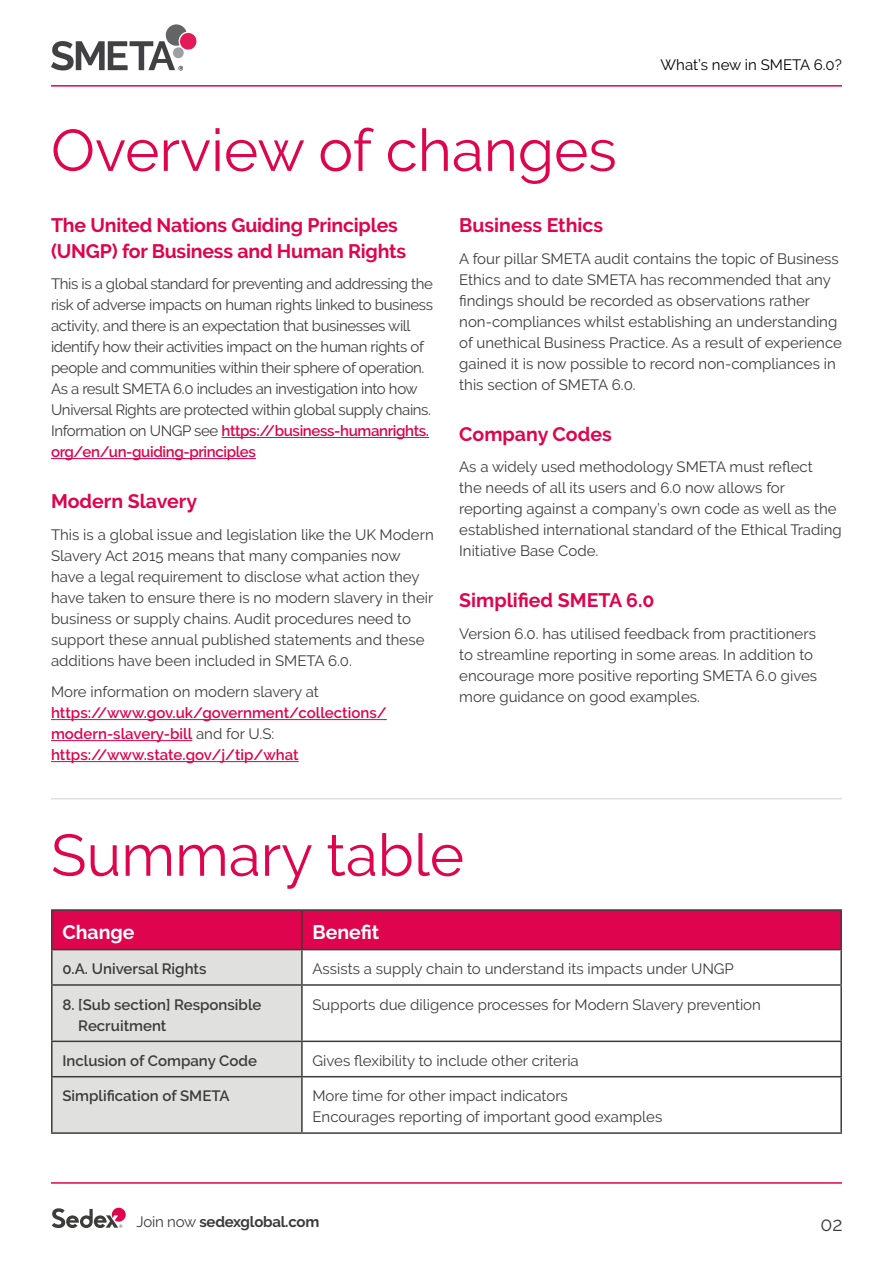
<style>
.page{position:relative;width:893px;height:1263px;background:#fff}
.page>*{position:absolute;margin:0;border:0;box-sizing:border-box;transform-origin:0 0}
.t1{font:58.5px "Raleway";color:#de044d}
.t2{font:700 19.5px/25.5px "Raleway";letter-spacing:-.01em;color:#de044d}
.t3{font:700 19.5px "Raleway";color:#fff}
.t4{font:19.5px "Raleway";color:#3c3c3b}
.t5{font:15px/21px "Raleway";color:#3c3c3b}
.t6{font:15px/21px "Raleway";letter-spacing:-.025em;color:#3c3c3b}
.t7{font:600 15px/21px "Raleway";color:#de044d}
.t8{font:600 15px/21px "Raleway";color:#3c3c3b}
.t9{font:700 15px "Raleway";letter-spacing:-.015em;color:#3c3c3b}
.t10{font:15px "Raleway";color:#000}
.s1{font-weight:600;color:#de044d}
.s2{font-weight:400;color:#3c3c3b}
.s3{font-weight:400}
</style>
<div class="page">
<hr style="left:51px;top:85px;width:791px;height:2px;background:#de044d">
<svg style="left:51px;top:24px;width:146px;height:46px"></svg>
<hr style="left:51px;top:1182px;width:791px;height:2px;background:#de044d">
<svg style="left:52px;top:1208px;width:74px;height:20px"></svg>
<hr style="left:221px;top:437px;width:208px;height:1px;background:#de044d">
<hr style="left:51px;top:458px;width:205px;height:1px;background:#de044d">
<hr style="left:51px;top:719px;width:336px;height:1px;background:#de044d">
<hr style="left:51px;top:740px;width:141px;height:1px;background:#de044d">
<hr style="left:51px;top:761px;width:248px;height:1px;background:#de044d">
<div style="left:53px;top:911px;width:787px;height:38px;background:#de044d"></div>
<div style="left:53px;top:950px;width:248px;height:182px;background:#e0e0df"></div>
<hr style="left:51px;top:909px;width:251px;height:2px;background:#3c3c3b">
<hr style="left:51px;top:911px;width:2px;height:38px;background:#3c3c3b">
<hr style="left:302px;top:909px;width:540px;height:2px;background:#3c3c3b">
<hr style="left:301px;top:911px;width:2px;height:38px;background:#3c3c3b">
<hr style="left:840px;top:911px;width:2px;height:38px;background:#3c3c3b">
<hr style="left:51px;top:949px;width:251px;height:1px;background:#3c3c3b">
<hr style="left:51px;top:950px;width:2px;height:34px;background:#3c3c3b">
<hr style="left:302px;top:949px;width:540px;height:1px;background:#3c3c3b">
<hr style="left:301px;top:950px;width:2px;height:34px;background:#3c3c3b">
<hr style="left:840px;top:950px;width:2px;height:34px;background:#3c3c3b">
<hr style="left:51px;top:984px;width:251px;height:2px;background:#3c3c3b">
<hr style="left:51px;top:986px;width:2px;height:54px;background:#3c3c3b">
<hr style="left:302px;top:984px;width:540px;height:2px;background:#3c3c3b">
<hr style="left:301px;top:986px;width:2px;height:54px;background:#3c3c3b">
<hr style="left:840px;top:986px;width:2px;height:54px;background:#3c3c3b">
<hr style="left:51px;top:1040px;width:251px;height:2px;background:#3c3c3b">
<hr style="left:51px;top:1042px;width:2px;height:34px;background:#3c3c3b">
<hr style="left:302px;top:1040px;width:540px;height:2px;background:#3c3c3b">
<hr style="left:301px;top:1042px;width:2px;height:34px;background:#3c3c3b">
<hr style="left:840px;top:1042px;width:2px;height:34px;background:#3c3c3b">
<hr style="left:51px;top:1076px;width:251px;height:1px;background:#3c3c3b">
<hr style="left:51px;top:1077px;width:2px;height:55px;background:#3c3c3b">
<hr style="left:302px;top:1076px;width:540px;height:1px;background:#3c3c3b">
<hr style="left:301px;top:1077px;width:2px;height:55px;background:#3c3c3b">
<hr style="left:840px;top:1077px;width:2px;height:55px;background:#3c3c3b">
<hr style="left:51px;top:1132px;width:251px;height:2px;background:#3c3c3b">
<hr style="left:302px;top:1132px;width:540px;height:2px;background:#3c3c3b">
<hr style="left:51px;top:798px;width:791px;height:1px;background:#e0e0df">
<p class="t10" style="left:661px;top:56px;width:183px">What’s new in SMETA 6.0?</p>
<h1 class="t1" style="left:51px;top:116px;width:567px">Overview of changes</h1>
<h2 class="t2" style="left:51px;top:213px;width:357px">The United Nations Guiding Principles (UNGP) for Business and Human Rights</h2>
<p class="t6" style="left:51px;top:274px;width:384px">This is a global standard for preventing and addressing the risk of adverse impacts on human rights linked to business activity, and there is an expectation that businesses will identify how their activities impact on the human rights of people and communities within their sphere of operation.<br>As a result SMETA 6.0 includes an investigation into how Universal Rights are protected within global supply chains.<br>Information on UNGP see <span class="s1">https://business-humanrights. org/en/un-guiding-principles</span></p>
<h2 class="t2" style="left:51px;top:489px;width:148px">Modern Slavery</h2>
<p class="t5" style="left:51px;top:524px;width:384px">This is a global issue and legislation like the UK Modern Slavery Act 2015 means that many companies now have a legal requirement to disclose what action they have taken to ensure there is no modern slavery in their business or supply chains. Audit procedures need to support these annual published statements and these additions have been included in SMETA 6.0.</p>
<p class="t5" style="left:51px;top:682px;width:269px">More information on modern slavery at</p>
<p class="t7" style="left:51px;top:703px;width:337px">https://www.gov.uk/government/collections/ modern-slavery-bill <span class="s2">and for U.S: </span>https://www.state.gov/j/tip/what</p>
<h2 class="t2" style="left:459px;top:213px;width:145px">Business Ethics</h2>
<p class="t5" style="left:459px;top:248px;width:384px">A four pillar SMETA audit contains the topic of Business Ethics and to date SMETA has recommended that any findings should be recorded as observations rather non-compliances whilst establishing an understanding of unethical Business Practice. As a result of experience gained it is now possible to record non-compliances in this section of SMETA 6.0.</p>
<h2 class="t2" style="left:459px;top:421px;width:154px">Company Codes</h2>
<p class="t5" style="left:459px;top:457px;width:384px">As a widely used methodology SMETA must reflect<br>the needs of all its users and 6.0 now allows for reporting against a company’s own code as well as the established international standard of the Ethical Trading Initiative Base Code.</p>
<h2 class="t2" style="left:459px;top:588px;width:197px">Simplified SMETA 6.0</h2>
<p class="t5" style="left:459px;top:623px;width:359px">Version 6.0. has utilised feedback from practitioners to streamline reporting in some areas. In addition to encourage more positive reporting SMETA 6.0 gives more guidance on good examples.</p>
<h1 class="t1" style="left:51px;top:821px;width:415px">Summary table</h1>
<h2 class="t3" style="left:62px;top:921px;width:74px">Change</h2>
<h2 class="t3" style="left:313px;top:921px;width:68px">Benefit</h2>
<p class="t8" style="left:62px;top:958px;width:146px">0.A. Universal Rights</p>
<p class="t5" style="left:313px;top:958px;width:423px">Assists a supply chain to understand its impacts under UNGP</p>
<p class="t8" style="left:78px;top:994px;width:185px;text-indent:-16px">8. [Sub section] Responsible<br>Recruitment</p>
<p class="t5" style="left:313px;top:994px;width:450px">Supports due diligence processes for Modern Slavery prevention</p>
<p class="t8" style="left:62px;top:1050px;width:196px">Inclusion of Company Code</p>
<p class="t5" style="left:313px;top:1050px;width:268px">Gives flexibility to include other criteria</p>
<p class="t8" style="left:62px;top:1086px;width:169px">Simplification of SMETA</p>
<p class="t5" style="left:313px;top:1085px;width:351px">More time for other impact indicators<br>Encourages reporting of important good examples</p>
<p class="t9" style="left:137px;top:1213px;width:184px"><span class="s3">Join now</span> sedexglobal.com</p>
<h2 class="t4" style="left:820px;top:1212px;width:24px">02</h2>
</div>
